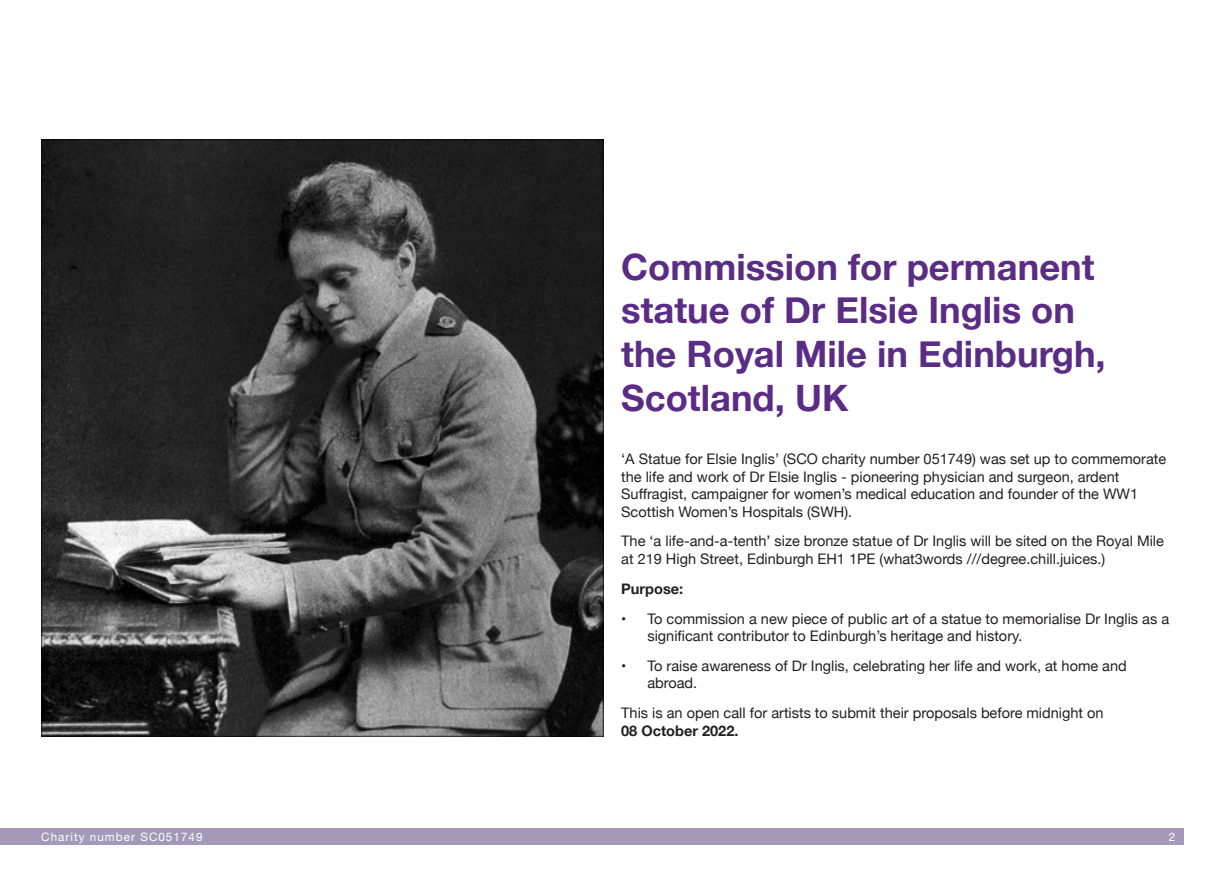
<style>
.page{position:relative;width:1225px;height:876px;background:#fff}
.page>*{position:absolute;margin:0;border:0;box-sizing:border-box;transform-origin:0 0}
.t1{font:700 36.4px/43.6px "Helvetica Neue";color:#5b2c85}
.t2{font:14.6px/17.4px "Helvetica Neue";color:#231f20}
.t3{font:700 14.6px "Helvetica Neue";color:#231f20}
.t4{font:11.6px "Helvetica Neue";letter-spacing:.09em;color:#fff}
</style>
<div class="page">
<img style="left:41px;top:139px;width:562px;height:598px">
<div style="left:0;top:828px;width:1183px;height:17px;background:#a599b9"></div>
<h1 class="t1" style="left:621px;top:246px;width:486px">Commission for permanent statue of Dr Elsie Inglis on the Royal Mile in Edinburgh,<br>Scotland, UK</h1>
<p class="t2" style="left:621px;top:451px;width:546px">‘A Statue for Elsie Inglis’ (SCO charity number 051749) was set up to commemorate the life and work of Dr Elsie Inglis - pioneering physician and surgeon, ardent Suffragist, campaigner for women’s medical education and founder of the WW1<br>Scottish Women’s Hospitals (SWH).</p>
<p class="t2" style="left:621px;top:533px;width:544px">The ‘a life-and-a-tenth’ size bronze statue of Dr Inglis will be sited on the Royal Mile at 219 High Street, Edinburgh EH1 1PE (what3words ///degree.chill.juices.)</p>
<p class="t3" style="left:621px;top:577px;width:63px">Purpose:</p>
<p class="t2" style="left:647px;top:610px;width:523px;text-indent:-26px">• To commission a new piece of public art of a statue to memorialise Dr Inglis as a significant contributor to Edinburgh’s heritage and history.</p>
<p class="t2" style="left:647px;top:658px;width:481px;text-indent:-26px">• To raise awareness of Dr Inglis, celebrating her life and work, at home and abroad.</p>
<p class="t2" style="left:621px;top:705px;width:484px">This is an open call for artists to submit their proposals before midnight on</p>
<p class="t3" style="left:621px;top:719px;width:119px">08 October 2022.</p>
<p class="t4" style="left:41px;top:828px;width:163px">Charity number SC051749</p>
<p class="t4" style="left:1168px;top:828px;width:8px">2</p>
</div>
